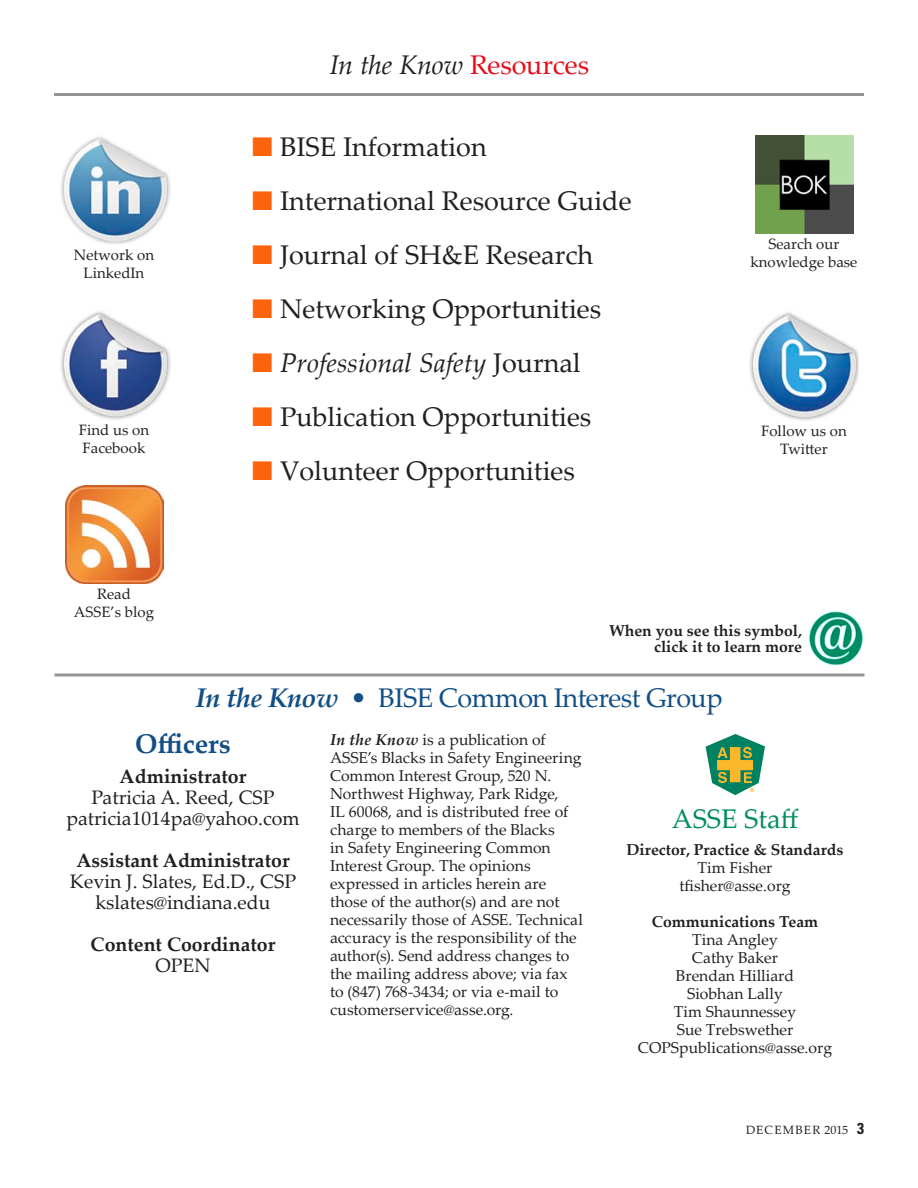
<style>
.page{position:relative;width:918px;height:1188px;background:#fff}
.page>*{position:absolute;margin:0;border:0;box-sizing:border-box;transform-origin:0 0}
.t1{font:27px "Palatino Linotype";color:#231f20}
.t2{font:italic 27px "Palatino Linotype";color:#231f20}
.t3{font:27px/46.5px "Palatino Linotype";letter-spacing:-.02em;color:#124f85}
.t4{font:27px "Palatino Linotype";color:#008c61}
.t5{font:19.5px/21px "Palatino Linotype";color:#231f20;text-align:center}
.t6{font:700 19.5px "Palatino Linotype";color:#231f20}
.t7{font:15.75px/18px "Palatino Linotype";color:#231f20;text-align:center}
.t8{font:700 15.75px/16.5px "Palatino Linotype";color:#231f20;text-align:right}
.t9{font:15px/18px "Palatino Linotype";color:#231f20;text-align:center}
.t10{font:12px "Palatino Linotype";letter-spacing:.08em;color:#231f20}
.s1{font-style:normal;color:#e80b18}
.s2{color:#fb630d}
.s3{font-style:normal}
.s4{font-weight:700;font-style:italic}
.s5{font-weight:700}
.s6{font-family:"Univers LT Std";font-weight:700;font-stretch:condensed;font-size:15.75px}
</style>
<div class="page">
<svg style="left:706px;top:734px;width:59px;height:61px"></svg>
<img style="left:808px;top:611px;width:34px;height:55px">
<img style="left:60px;top:311px;width:111px;height:109px">
<img style="left:60px;top:136px;width:111px;height:108px">
<img style="left:749px;top:312px;width:109px;height:109px">
<hr style="left:54px;top:93px;width:810px;height:3px;background:#939498">
<hr style="left:55px;top:674px;width:810px;height:2px;background:#939498">
<img style="left:755px;top:135px;width:99px;height:98px">
<img style="left:66px;top:485px;width:97px;height:98px">
<p class="t9" style="left:74px;top:245px;width:82px">Network on<br>LinkedIn</p>
<p class="t9" style="left:79px;top:420px;width:72px;text-align:left">Find us on<br>Facebook</p>
<p class="t9" style="left:74px;top:584px;width:82px">Read<br>ASSE’s blog</p>
<h1 class="t2" style="left:330px;top:45px;width:261px">In the Know <span class="s1">Resources</span></h1>
<h1 class="t1" style="left:252px;top:127px;width:236px"><span class="s2">■</span> BISE Information</h1>
<h1 class="t1" style="left:252px;top:181px;width:381px"><span class="s2">■</span> International Resource Guide</h1>
<h1 class="t1" style="left:252px;top:235px;width:343px"><span class="s2">■</span> Journal of SH&amp;E Research</h1>
<h1 class="t1" style="left:252px;top:289px;width:351px"><span class="s2">■</span> Networking Opportunities</h1>
<h1 class="t2" style="left:252px;top:343px;width:330px"><span class="s2">■</span> Professional Safety <span class="s3">Journal</span></h1>
<h1 class="t1" style="left:252px;top:397px;width:341px"><span class="s2">■</span> Publication Opportunities</h1>
<h1 class="t1" style="left:252px;top:451px;width:325px"><span class="s2">■</span> Volunteer Opportunities</h1>
<p class="t9" style="left:751px;top:234px;width:108px">Search our knowledge base</p>
<p class="t9" style="left:761px;top:422px;width:87px">Follow us on<br>Twitter</p>
<p class="t8" style="left:609px;top:621px;width:194px">When you see this symbol, click it to learn more</p>
<h1 class="t3" style="left:135px;top:673px;width:589px;text-indent:60px"><span class="s4">In the Know</span> • BISE Common Interest Group<br><span class="s5">Officers</span></h1>
<p class="t6" style="left:120px;top:763px;width:128px">Administrator</p>
<p class="t5" style="left:66px;top:786px;width:235px">Patricia A. Reed, CSP patricia1014pa@yahoo.com</p>
<p class="t6" style="left:76px;top:847px;width:215px">Assistant Administrator</p>
<p class="t5" style="left:70px;top:870px;width:228px">Kevin J. Slates, Ed.D., CSP kslates@indiana.edu</p>
<p class="t6" style="left:91px;top:931px;width:186px">Content Coordinator</p>
<p class="t5" style="left:155px;top:954px;width:57px">OPEN</p>
<p class="t7" style="left:330px;top:730px;width:255px;text-align:left"><span class="s4">In the Know</span> is a publication of<br>ASSE’s Blacks in Safety Engineering<br>Common Interest Group, 520 N.<br>Northwest Highway, Park Ridge,<br>IL 60068, and is distributed free of charge to members of the Blacks<br>in Safety Engineering Common<br>Interest Group. The opinions expressed in articles herein are those of the author(s) and are not necessarily those of ASSE. Technical accuracy is the responsibility of the author(s). Send address changes to the mailing address above; via fax to (847) 768-3434; or via e-mail to customerservice@asse.org.</p>
<h1 class="t4" style="left:672px;top:800px;width:128px">ASSE Staff</h1>
<p class="t8" style="left:627px;top:841px;width:218px">Director, Practice &amp; Standards</p>
<p class="t7" style="left:679px;top:858px;width:113px">Tim Fisher tfisher@asse.org</p>
<p class="t8" style="left:652px;top:913px;width:168px">Communications Team</p>
<p class="t7" style="left:638px;top:930px;width:196px">Tina Angley<br>Cathy Baker<br>Brendan Hilliard<br>Siobhan Lally<br>Tim Shaunnessey<br>Sue Trebswether<br>COPSpublications@asse.org</p>
<p class="t10" style="left:746px;top:1121px;width:119px">December 2015 <span class="s6">3</span></p>
</div>
